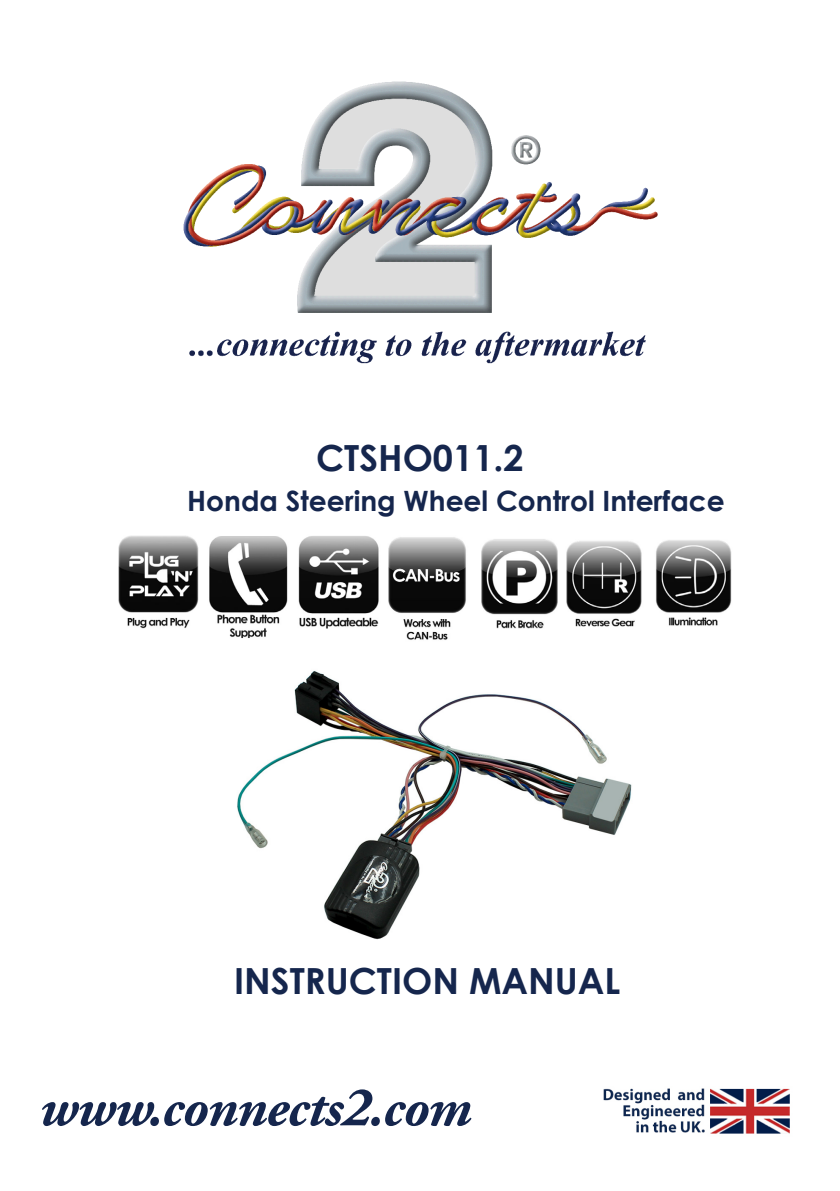
<style>
.page{position:relative;width:840px;height:1191px;background:#fff}
.page>*{position:absolute;margin:0;border:0;box-sizing:border-box;transform-origin:0 0}
.t1{font:italic 700 56px "Adobe Garamond Pro";letter-spacing:-.02em;color:#15264d}
.t2{font:700 36px "Century Gothic";color:#15264d}
.t3{font:700 28px "Century Gothic";color:#15264d}
</style>
<div class="page">
<img style="left:183px;top:81px;width:475px;height:283px">
<img style="left:603px;top:1088px;width:187px;height:46px">
<img style="left:237px;top:671px;width:408px;height:283px">
<img style="left:388px;top:537px;width:78px;height:103px">
<img style="left:481px;top:539px;width:77px;height:90px">
<img style="left:566px;top:541px;width:76px;height:86px">
<img style="left:298px;top:536px;width:81px;height:93px">
<img style="left:656px;top:540px;width:76px;height:86px">
<img style="left:209px;top:536px;width:79px;height:102px">
<img style="left:118px;top:535px;width:81px;height:94px">
<p class="t2" style="left:316px;top:431px;width:209px">CTSHO011.2</p>
<p class="t3" style="left:187px;top:480px;width:539px">Honda Steering Wheel Control Interface</p>
<p class="t2" style="left:234px;top:953px;width:387px">INSTRUCTION MANUAL</p>
<p class="t1" style="left:39px;top:1075px;width:433px">www.connects2.com</p>
</div>
